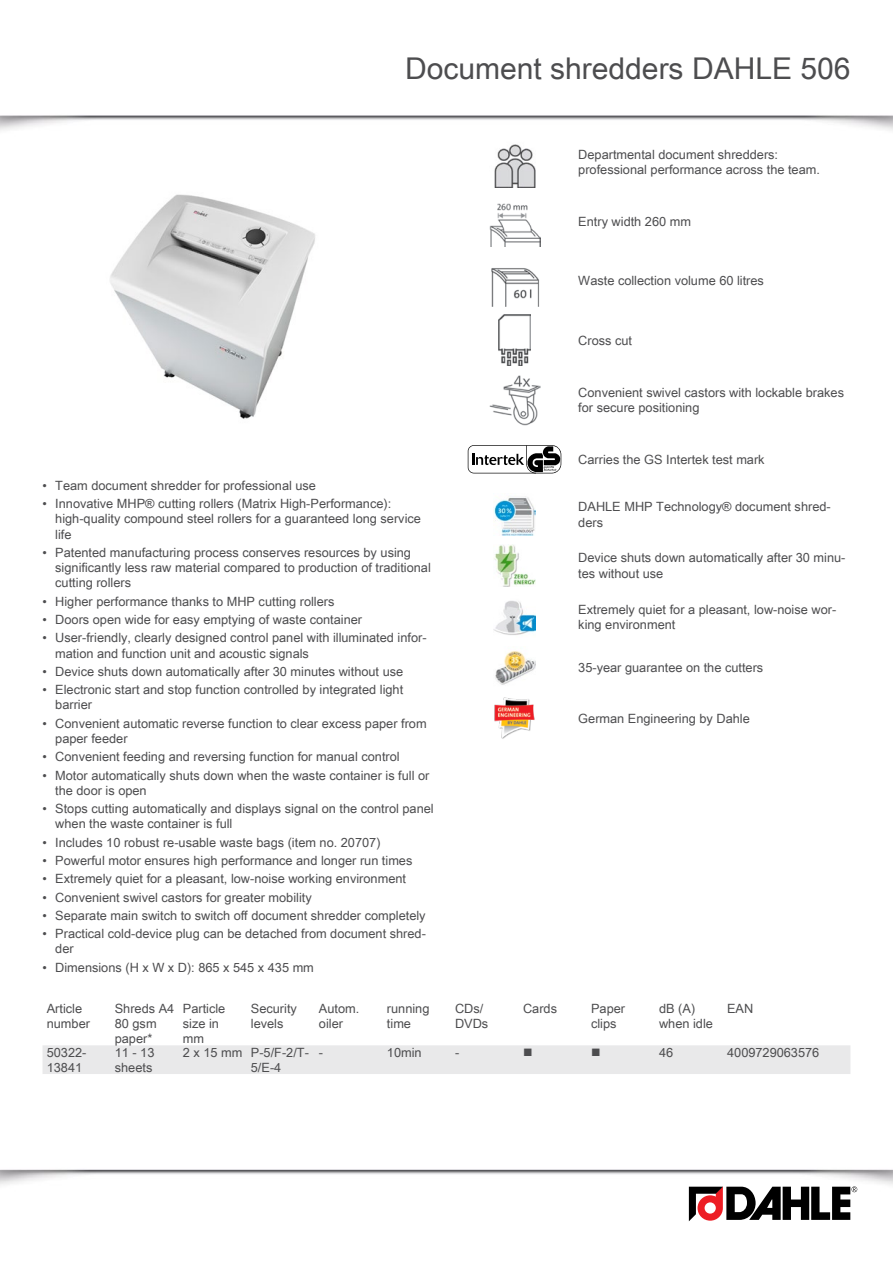
<style>
.page{position:relative;width:893px;height:1263px;background:#fff}
.page>*{position:absolute;margin:0;border:0;box-sizing:border-box;transform-origin:0 0}
.overline_dah{font:30px "Arial Unicode MS";color:#4d4d4f}
.fliesstext_dah{font:12.75px/15.3px "Arial Unicode MS";color:#4d4d4f}
.tabelle_ueberschrift{font:12.75px/15.3px "Arial Unicode MS";color:#4d4d4f}
.tabelle_dah{font:12.75px/15.3px "Arial Unicode MS";color:#4d4d4f}
.tabelle_dah-2{font:12.75px "Wingdings";color:#4d4d4f}
</style>
<div class="page">
<img style="left:0;top:115px;width:893px;height:16px">
<img style="left:0;top:1169px;width:893px;height:47px">
<svg style="left:689px;top:1186px;width:168px;height:35px"></svg>
<img style="left:110px;top:194px;width:205px;height:225px">
<img style="left:494px;top:144px;width:42px;height:43px">
<img style="left:489px;top:203px;width:51px;height:44px">
<img style="left:491px;top:268px;width:48px;height:38px">
<img style="left:499px;top:315px;width:31px;height:51px">
<img style="left:489px;top:375px;width:51px;height:50px">
<svg style="left:468px;top:445px;width:93px;height:28px"></svg>
<img style="left:493px;top:496px;width:43px;height:40px">
<img style="left:494px;top:544px;width:42px;height:43px">
<img style="left:493px;top:601px;width:43px;height:34px">
<img style="left:495px;top:651px;width:41px;height:34px">
<img style="left:494px;top:697px;width:41px;height:42px">
<div style="left:43px;top:1045px;width:807px;height:29px;background:#e9e9ea"></div>
<p class="overline_dah" style="left:405px;top:47px;width:447px">Document shredders DAHLE 506</p>
<p class="fliesstext_dah" style="left:578px;top:146px;width:201px">Departmental document shredders:</p>
<p class="fliesstext_dah" style="left:578px;top:161px;width:243px">professional performance across the team.</p>
<p class="fliesstext_dah" style="left:578px;top:213px;width:114px">Entry width 260 mm</p>
<p class="fliesstext_dah" style="left:578px;top:273px;width:187px">Waste collection volume 60 litres</p>
<p class="fliesstext_dah" style="left:43px;top:477px;width:275px">• Team document shredder for professional use</p>
<p class="fliesstext_dah" style="left:55px;top:495px;width:367px;text-indent:-13px">• Innovative MHP® cutting rollers (Matrix High-Performance): high-quality compound steel rollers for a guaranteed long service life</p>
<p class="fliesstext_dah" style="left:55px;top:544px;width:377px;text-indent:-13px">• Patented manufacturing process conserves resources by using significantly less raw material compared to production of traditional cutting rollers</p>
<p class="fliesstext_dah" style="left:43px;top:593px;width:293px">• Higher performance thanks to MHP cutting rollers</p>
<p class="fliesstext_dah" style="left:43px;top:611px;width:321px">• Doors open wide for easy emptying of waste container</p>
<p class="fliesstext_dah" style="left:55px;top:630px;width:373px;text-indent:-13px">• User-friendly, clearly designed control panel with illuminated infor&shy;mation and function unit and acoustic signals</p>
<p class="fliesstext_dah" style="left:43px;top:663px;width:362px">• Device shuts down automatically after 30 minutes without use</p>
<p class="fliesstext_dah" style="left:55px;top:682px;width:349px;text-indent:-13px">• Electronic start and stop function controlled by integrated light barrier</p>
<p class="fliesstext_dah" style="left:55px;top:715px;width:373px;text-indent:-13px">• Convenient automatic reverse function to clear excess paper from paper feeder</p>
<p class="fliesstext_dah" style="left:43px;top:749px;width:359px">• Convenient feeding and reversing function for manual control</p>
<p class="fliesstext_dah" style="left:55px;top:767px;width:376px;text-indent:-13px">• Motor automatically shuts down when the waste container is full or the door is open</p>
<p class="fliesstext_dah" style="left:55px;top:801px;width:380px;text-indent:-13px">• Stops cutting automatically and displays signal on the control panel when the waste container is full</p>
<p class="fliesstext_dah" style="left:43px;top:834px;width:340px">• Includes 10 robust re-usable waste bags (item no. 20707)</p>
<p class="fliesstext_dah" style="left:43px;top:852px;width:371px">• Powerful motor ensures high performance and longer run times</p>
<p class="fliesstext_dah" style="left:43px;top:871px;width:365px">• Extremely quiet for a pleasant, low-noise working environment</p>
<p class="fliesstext_dah" style="left:43px;top:889px;width:271px">• Convenient swivel castors for greater mobility</p>
<p class="fliesstext_dah" style="left:43px;top:907px;width:385px">• Separate main switch to switch off document shredder completely</p>
<p class="fliesstext_dah" style="left:55px;top:926px;width:372px;text-indent:-13px">• Practical cold-device plug can be detached from document shred&shy;der</p>
<p class="fliesstext_dah" style="left:43px;top:959px;width:273px">• Dimensions (H x W x D): 865 x 545 x 435 mm</p>
<p class="fliesstext_dah" style="left:578px;top:332px;width:55px">Cross cut</p>
<p class="fliesstext_dah" style="left:578px;top:384px;width:267px">Convenient swivel castors with lockable brakes for secure positioning</p>
<p class="fliesstext_dah" style="left:578px;top:451px;width:188px">Carries the GS Intertek test mark</p>
<p class="fliesstext_dah" style="left:578px;top:499px;width:254px">DAHLE MHP Technology® document shred&shy;ders</p>
<p class="fliesstext_dah" style="left:578px;top:550px;width:269px">Device shuts down automatically after 30 minu&shy;tes without use</p>
<p class="fliesstext_dah" style="left:578px;top:601px;width:259px">Extremely quiet for a pleasant, low-noise wor&shy;king environment</p>
<p class="fliesstext_dah" style="left:578px;top:660px;width:186px">35-year guarantee on the cutters</p>
<p class="fliesstext_dah" style="left:578px;top:711px;width:173px">German Engineering by Dahle</p>
<p class="tabelle_ueberschrift" style="left:47px;top:1000px;width:45px">Article number</p>
<p class="tabelle_ueberschrift" style="left:115px;top:1000px;width:61px">Shreds A4<br>80 gsm paper*</p>
<p class="tabelle_ueberschrift" style="left:183px;top:1000px;width:44px">Particle size in mm</p>
<p class="tabelle_ueberschrift" style="left:251px;top:1000px;width:48px">Security levels</p>
<p class="tabelle_ueberschrift" style="left:319px;top:1000px;width:42px">Autom. oiler</p>
<p class="tabelle_ueberschrift" style="left:387px;top:1000px;width:44px">running time</p>
<p class="tabelle_ueberschrift" style="left:455px;top:1000px;width:35px">CDs/<br>DVDs</p>
<p class="tabelle_ueberschrift" style="left:523px;top:1000px;width:36px">Cards</p>
<p class="tabelle_ueberschrift" style="left:591px;top:1000px;width:36px">Paper clips</p>
<p class="tabelle_ueberschrift" style="left:659px;top:1000px;width:55px">dB (A) when idle</p>
<p class="tabelle_ueberschrift" style="left:727px;top:1000px;width:28px">EAN</p>
<p class="tabelle_ueberschrift" style="left:47px;top:1044px;width:41px">50322-<br>13841</p>
<p class="tabelle_dah" style="left:115px;top:1044px;width:41px">11 - 13 sheets</p>
<p class="tabelle_dah" style="left:183px;top:1044px;width:61px">2 x 15 mm</p>
<p class="tabelle_dah" style="left:251px;top:1044px;width:60px">P-5/F-2/T-<br>5/E-4</p>
<p class="tabelle_dah" style="left:319px;top:1044px;width:6px">-</p>
<p class="tabelle_dah" style="left:387px;top:1044px;width:36px">10min</p>
<p class="tabelle_dah" style="left:455px;top:1044px;width:6px">-</p>
<p class="tabelle_dah-2" style="left:523px;top:1046px;width:11px">■</p>
<p class="tabelle_dah-2" style="left:591px;top:1046px;width:11px">■</p>
<p class="tabelle_dah" style="left:659px;top:1044px;width:16px">46</p>
<p class="tabelle_dah" style="left:727px;top:1044px;width:94px">4009729063576</p>
</div>
